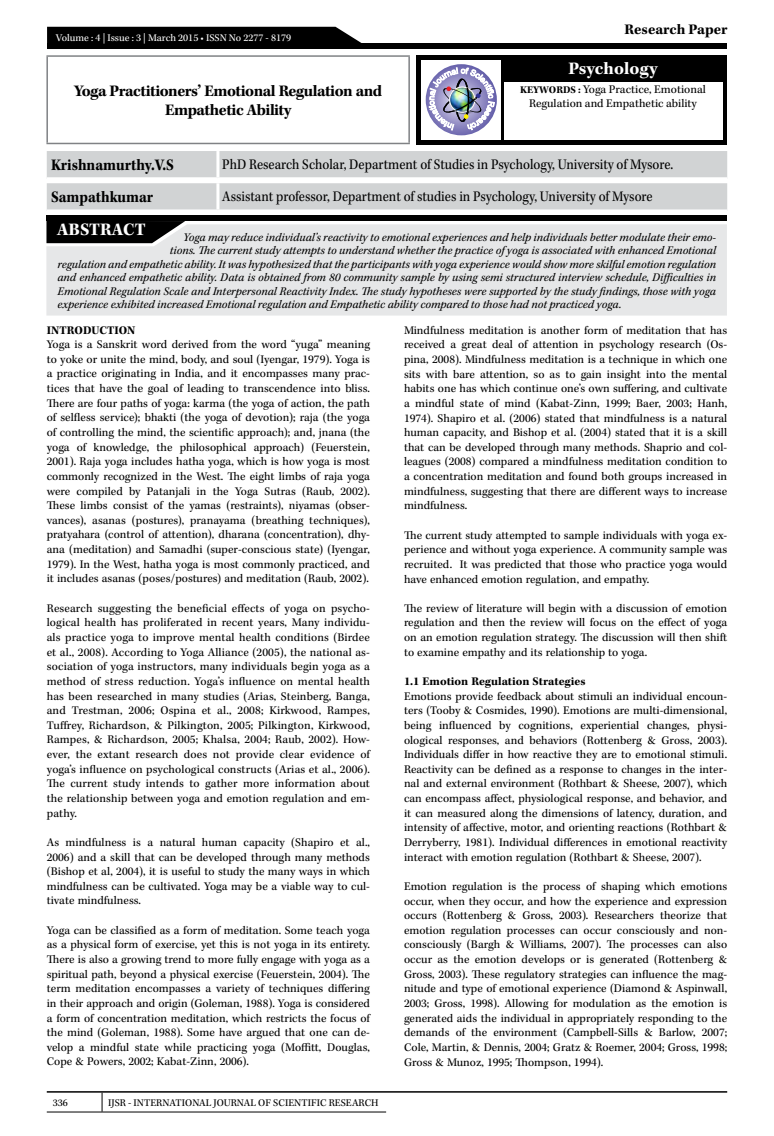
<style>
.page{position:relative;width:774px;height:1136px;background:#fff}
.page>*{position:absolute;margin:0;border:0;box-sizing:border-box;transform-origin:0 0}
.t1{font:700 18px "Kepler Std";color:#fff}
.t2{font:700 16.5px/19.8px "Kepler Std";letter-spacing:-.03em;color:#000;text-align:center}
.t3{font:700 16.5px "Kepler Std";color:#000;scale:.9 1}
.t4{font:15px "Kepler Std";color:#000;scale:.9 1}
.t5{font:700 15px "Kepler Std";color:#000}
.t6{font:12px/14.7px "Kepler Std";color:#000;text-align:justify}
.t7{font:italic 12px "Kepler Std";color:#000}
.t8{font:700 12px "Kepler Std";color:#000}
.t9{font:10.5px "Kepler Std";color:#000}
.t10{font:10.5px "Kepler Std";color:#fff}
.s1{font-weight:700;font-size:10.5px}
</style>
<div class="page">
<hr style="left:47px;top:1090px;width:680px;height:2px;background:#000">
<svg style="left:102px;top:1092px;width:1px;height:19px"></svg>
<hr style="left:47px;top:1111px;width:55px;height:1px;background:#000">
<hr style="left:102px;top:1111px;width:284px;height:1px;background:#000">
<div style="left:47px;top:43px;width:680px;height:6px;background:#000"></div>
<div style="left:47px;top:27px;width:315px;height:16px;background:#000"></div>
<div style="left:416px;top:55px;width:311px;height:90px;background:#000"></div>
<div style="left:421px;top:60px;width:80px;height:79px;background:#fff"></div>
<svg style="left:426px;top:64px;width:71px;height:71px"></svg>
<img style="left:429px;top:68px;width:65px;height:62px">
<div style="left:504px;top:82px;width:219px;height:57px;background:#fff"></div>
<svg style="left:47px;top:151px;width:680px;height:58px;background:#d5d7d8"></svg>
<hr style="left:216px;top:183px;width:3px;height:26px;background:#fff">
<hr style="left:46px;top:55px;width:364px;height:2px;background:#808285">
<hr style="left:46px;top:57px;width:2px;height:86px;background:#808285">
<hr style="left:408px;top:57px;width:2px;height:86px;background:#808285">
<hr style="left:46px;top:143px;width:364px;height:1px;background:#808285">
<svg style="left:46px;top:221px;width:139px;height:3px"></svg>
<div style="left:46px;top:224px;width:681px;height:91px;background:#e6e7e8"></div>
<div style="left:46px;top:215px;width:681px;height:6px;background:#000"></div>
<p class="t10" style="left:56px;top:32px;width:237px">Volume : 4 | Issue : 3 | March 2015 • ISSN No 2277 - 8179</p>
<p class="t5" style="left:625px;top:21px;width:104px">Research Paper</p>
<h1 class="t1" style="left:568px;top:59px;width:90px">Psychology</h1>
<h2 class="t2" style="left:74px;top:81px;width:310px">Yoga Practitioners’ Emotional Regulation and<br>Empathetic Ability</h2>
<p class="t6" style="left:520px;top:83px;width:187px;line-height:13.5px;text-align:center"><span class="s1">KEYWORDS :</span> Yoga Practice, Emotional<br>Regulation and Empathetic ability</p>
<h2 class="t3" style="left:51px;top:155px;width:138px">Krishnamurthy.V.S</h2>
<p class="t4" style="left:222px;top:156px;width:503px">PhD Research Scholar, Department of Studies in Psychology, University of Mysore.</p>
<h2 class="t3" style="left:51px;top:187px;width:115px">Sampathkumar</h2>
<p class="t4" style="left:222px;top:188px;width:480px">Assistant professor, Department of studies in Psychology, University of Mysore</p>
<h1 class="t1" style="left:57px;top:219px;width:90px">ABSTRACT</h1>
<p class="t7" style="left:183px;top:230px;width:534px">Yoga may reduce individual’s reactivity to emotional experiences and help individuals better modulate their emo-</p>
<p class="t7" style="left:170px;top:243px;width:548px">tions. The current study attempts to understand whether the practice of yoga is associated with enhanced Emotional</p>
<p class="t7" style="left:57px;top:257px;width:660px">regulation and empathetic ability. It was hypothesized that the participants with yoga experience would show more skilful emotion regulation</p>
<p class="t7" style="left:57px;top:270px;width:660px">and enhanced empathetic ability. Data is obtained from 80 community sample by using semi structured interview schedule, Difficulties in</p>
<p class="t7" style="left:57px;top:284px;width:660px">Emotional Regulation Scale and Interpersonal Reactivity Index. The study hypotheses were supported by the study findings, those with yoga</p>
<p class="t7" style="left:57px;top:297px;width:565px">experience exhibited increased Emotional regulation and Empathetic ability compared to those had not practiced yoga.</p>
<p class="t8" style="left:47px;top:323px;width:90px">INTRODUCTION</p>
<p class="t6" style="left:47px;top:337px;width:325px">Yoga is a Sanskrit word derived from the word “yuga” meaning to yoke or unite the mind, body, and soul (Iyengar, 1979). Yoga is a practice originating in India, and it encompasses many prac&shy;tices that have the goal of leading to transcendence into bliss.<br>There are four paths of yoga: karma (the yoga of action, the path of selfless service); bhakti (the yoga of devotion); raja (the yoga of controlling the mind, the scientific approach); and, jnana (the yoga of knowledge, the philosophical approach) (Feuerstein, 2001). Raja yoga includes hatha yoga, which is how yoga is most commonly recognized in the West. The eight limbs of raja yoga were compiled by Patanjali in the Yoga Sutras (Raub, 2002).<br>These limbs consist of the yamas (restraints), niyamas (obser&shy;vances), asanas (postures), pranayama (breathing techniques), pratyahara (control of attention), dharana (concentration), dhy&shy;ana (meditation) and Samadhi (super-conscious state) (Iyengar, 1979). In the West, hatha yoga is most commonly practiced, and it includes asanas (poses/postures) and meditation (Raub, 2002).</p>
<p class="t6" style="left:47px;top:601px;width:325px">Research suggesting the beneficial effects of yoga on psycho&shy;logical health has proliferated in recent years, Many individu&shy;als practice yoga to improve mental health conditions (Birdee et al., 2008). According to Yoga Alliance (2005), the national as&shy;sociation of yoga instructors, many individuals begin yoga as a method of stress reduction. Yoga’s influence on mental health has been researched in many studies (Arias, Steinberg, Banga, and Trestman, 2006; Ospina et al., 2008; Kirkwood, Rampes, Tuffrey, Richardson, &amp; Pilkington, 2005; Pilkington, Kirkwood, Rampes, &amp; Richardson, 2005; Khalsa, 2004; Raub, 2002). How&shy;ever, the extant research does not provide clear evidence of yoga’s influence on psychological constructs (Arias et al., 2006).<br>The current study intends to gather more information about the relationship between yoga and emotion regulation and em&shy;pathy.</p>
<p class="t6" style="left:47px;top:835px;width:325px">As mindfulness is a natural human capacity (Shapiro et al., 2006) and a skill that can be developed through many methods (Bishop et al, 2004), it is useful to study the many ways in which mindfulness can be cultivated. Yoga may be a viable way to cul&shy;tivate mindfulness.</p>
<p class="t6" style="left:47px;top:922px;width:325px">Yoga can be classified as a form of meditation. Some teach yoga as a physical form of exercise, yet this is not yoga in its entirety.<br>There is also a growing trend to more fully engage with yoga as a spiritual path, beyond a physical exercise (Feuerstein, 2004). The term meditation encompasses a variety of techniques differing in their approach and origin (Goleman, 1988). Yoga is considered a form of concentration meditation, which restricts the focus of the mind (Goleman, 1988). Some have argued that one can de&shy;velop a mindful state while practicing yoga (Moffitt, Douglas, Cope &amp; Powers, 2002; Kabat-Zinn, 2006).</p>
<p class="t6" style="left:404px;top:323px;width:325px">Mindfulness meditation is another form of meditation that has received a great deal of attention in psychology research (Os&shy;pina, 2008). Mindfulness meditation is a technique in which one sits with bare attention, so as to gain insight into the mental habits one has which continue one’s own suffering, and cultivate a mindful state of mind (Kabat-Zinn, 1999; Baer, 2003; Hanh, 1974). Shapiro et al. (2006) stated that mindfulness is a natural human capacity, and Bishop et al. (2004) stated that it is a skill that can be developed through many methods. Shaprio and col&shy;leagues (2008) compared a mindfulness meditation condition to a concentration meditation and found both groups increased in mindfulness, suggesting that there are different ways to increase mindfulness.</p>
<p class="t6" style="left:404px;top:528px;width:325px">The current study attempted to sample individuals with yoga ex&shy;perience and without yoga experience. A community sample was recruited. It was predicted that those who practice yoga would have enhanced emotion regulation, and empathy.</p>
<p class="t6" style="left:404px;top:601px;width:325px">The review of literature will begin with a discussion of emotion regulation and then the review will focus on the effect of yoga on an emotion regulation strategy. The discussion will then shift to examine empathy and its relationship to yoga.</p>
<p class="t8" style="left:404px;top:674px;width:183px">1.1 Emotion Regulation Strategies</p>
<p class="t6" style="left:404px;top:689px;width:325px">Emotions provide feedback about stimuli an individual encoun&shy;ters (Tooby &amp; Cosmides, 1990). Emotions are multi-dimensional, being influenced by cognitions, experiential changes, physi&shy;ological responses, and behaviors (Rottenberg &amp; Gross, 2003).<br>Individuals differ in how reactive they are to emotional stimuli.<br>Reactivity can be defined as a response to changes in the inter&shy;nal and external environment (Rothbart &amp; Sheese, 2007), which can encompass affect, physiological response, and behavior, and it can measured along the dimensions of latency, duration, and intensity of affective, motor, and orienting reactions (Rothbart &amp; Derryberry, 1981). Individual differences in emotional reactivity interact with emotion regulation (Rothbart &amp; Sheese, 2007).</p>
<p class="t6" style="left:404px;top:879px;width:325px">Emotion regulation is the process of shaping which emotions occur, when they occur, and how the experience and expression occurs (Rottenberg &amp; Gross, 2003). Researchers theorize that emotion regulation processes can occur consciously and non&shy;consciously (Bargh &amp; Williams, 2007). The processes can also occur as the emotion develops or is generated (Rottenberg &amp; Gross, 2003). These regulatory strategies can influence the mag&shy;nitude and type of emotional experience (Diamond &amp; Aspinwall, 2003; Gross, 1998). Allowing for modulation as the emotion is generated aids the individual in appropriately responding to the demands of the environment (Campbell-Sills &amp; Barlow, 2007; Cole, Martin, &amp; Dennis, 2004; Gratz &amp; Roemer, 2004; Gross, 1998; Gross &amp; Munoz, 1995; Thompson, 1994).</p>
<p class="t9" style="left:53px;top:1096px;width:17px">336</p>
<p class="t9" style="left:108px;top:1096px;width:272px">IJSR - INTERNATIONAL JOURNAL OF SCIENTIFIC RESEARCH</p>
</div>
